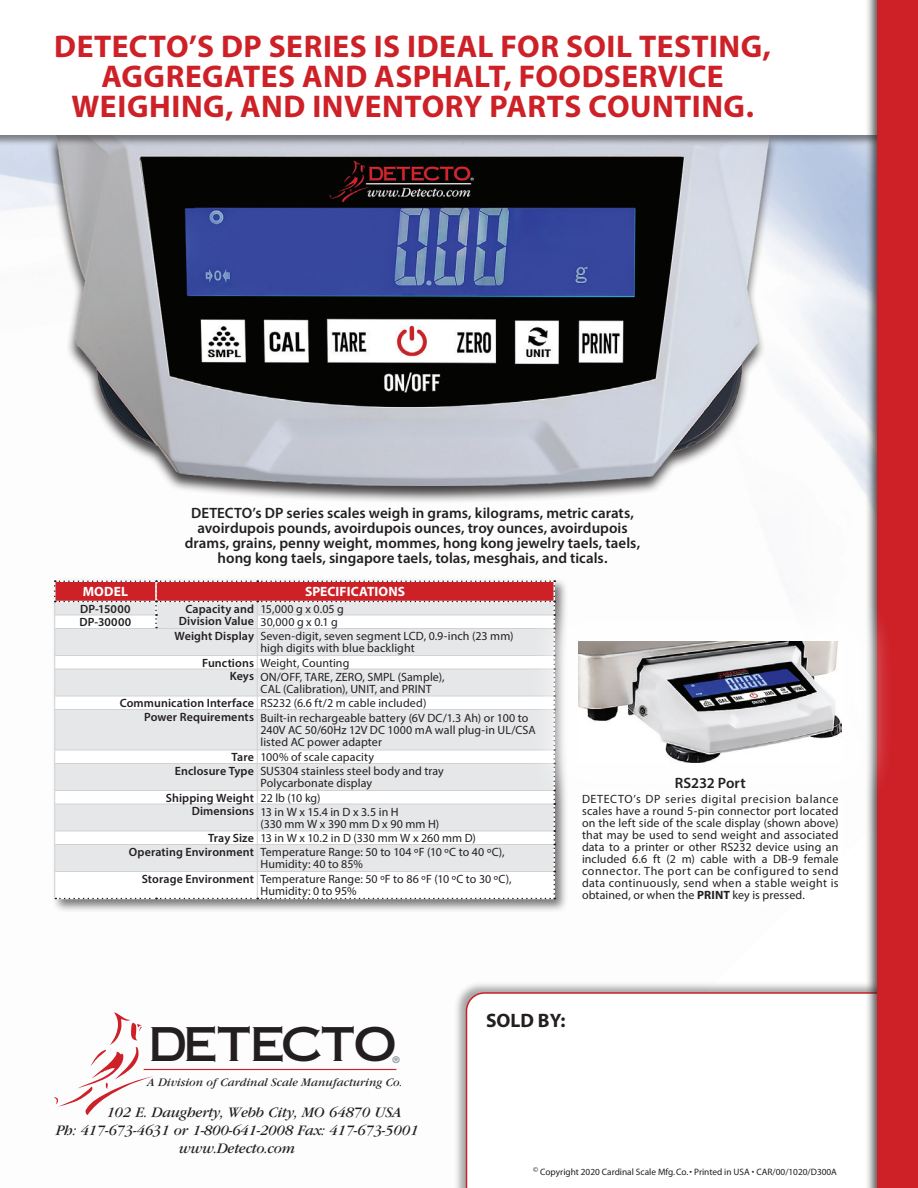
<style>
.page{position:relative;width:918px;height:1188px;background:#fff}
.page>*{position:absolute;margin:0;border:0;box-sizing:border-box;transform-origin:0 0}
.t1{font:46.65px "Copperplate Thirty One AB";letter-spacing:-.055em;color:#231f20;scale:.9 1}
.t2{font:700 31.5px/30px "Myriad Pro";letter-spacing:.015em;color:#cd2027;text-align:center}
.t3{font:700 19.5px "Myriad";color:#231f20}
.t4{font:italic 15.15px "Garamond";letter-spacing:-.015em;color:#231f20}
.t5{font:600 15px/15px "Myriad Pro";color:#231f20;text-align:center}
.t6{font:700 13.5px "Myriad Pro";letter-spacing:.01em;color:#fff}
.t7{font:italic 12.15px "Garamond";color:#231f20}
.t8{font:12px/12px "Myriad Pro";letter-spacing:.005em;color:#231f20}
.t9{font:600 12px/12px "Myriad Pro";letter-spacing:.01em;color:#231f20;text-align:center}
.t10{font:9.3px "Myriad";color:#231f20}
.t11{font:9px "Helvetica";color:#5f6d70}
.s1{font-weight:600}
.s2{font-weight:700}
</style>
<div class="page">
<div style="left:46px;top:134px;width:732px;height:370px;background:#231f20;opacity:.85"></div>
<img style="left:54px;top:147px;width:717px;height:339px">
<div style="left:454px;top:981px;width:459px;height:207px;background:#231f20;opacity:.4"></div>
<svg style="left:465px;top:992px;width:400px;height:196px"></svg>
<div style="left:0;top:0;width:918px;height:147px;background:#231f20;opacity:.5"></div>
<div style="left:0;top:0;width:918px;height:135px;background:#fff"></div>
<div style="left:865px;top:0;width:53px;height:1188px;background:#231f20;opacity:.75"></div>
<div style="left:878px;top:0;width:40px;height:1188px;background:#cd2027"></div>
<hr style="left:144px;top:1069px;width:252px;height:1px;background:#cd2027">
<svg style="left:54px;top:1012px;width:100px;height:103px"></svg>
<div style="left:51px;top:578px;width:517px;height:335px;background:#231f20;opacity:.6"></div>
<svg style="left:54px;top:580px;width:501px;height:319px"></svg>
<div style="left:527px;top:590px;width:367px;height:225px;background:#fff;opacity:.94"></div>
<img style="left:579px;top:641px;width:263px;height:122px">
<div style="left:570px;top:782px;width:281px;height:133px;background:#fff"></div>
<h2 class="t2" style="left:54px;top:31px;width:718px">DETECTO’S DP SERIES IS IDEAL FOR SOIL TESTING,<br>AGGREGATES AND ASPHALT, FOODSERVICE<br>WEIGHING, AND INVENTORY PARTS COUNTING.</h2>
<p class="t5" style="left:185px;top:505px;width:457px">DETECTO’s DP series scales weigh in grams, kilograms, metric carats, avoirdupois pounds, avoirdupois ounces, troy ounces, avoirdupois drams, grains, penny weight, mommes, hong kong jewelry taels, taels, hong kong taels, singapore taels, tolas, mesghais, and ticals.</p>
<p class="t6" style="left:83px;top:583px;width:47px">MODEL</p>
<p class="t6" style="left:305px;top:583px;width:102px">SPECIFICATIONS</p>
<p class="t9" style="left:80px;top:602px;width:52px">DP-15000</p>
<p class="t9" style="left:179px;top:602px;width:77px">Capacity and<br>Division Value</p>
<p class="t8" style="left:260px;top:603px;width:85px">15,000 g x 0.05 g</p>
<p class="t9" style="left:80px;top:616px;width:53px">DP-30000</p>
<p class="t8" style="left:175px;top:615px;width:341px;line-height:14.2px;text-indent:86px">30,000 g x 0.1 g<br><span class="s1">Weight Display</span> Seven-digit, seven segment LCD, 0.9-inch (23 mm)</p>
<p class="t8" style="left:202px;top:641px;width:214px;line-height:14.2px;text-indent:58px">high digits with blue backlight<br><span class="s1">Functions</span> Weight, Counting</p>
<p class="t8" style="left:260px;top:671px;width:186px;text-indent:-31px"><span class="s1">Keys</span> ON/OFF, TARE, ZERO, SMPL (Sample),<br>CAL (Calibration), UNIT, and PRINT</p>
<p class="t8" style="left:144px;top:696px;width:386px;line-height:15px;text-indent:-24px"><span class="s1">Communication Interface</span> RS232 (6.6 ft/2 m cable included)<br><span class="s1">Power Requirements</span> Built-in rechargeable battery (6V DC/1.3 Ah) or 100 to</p>
<p class="t8" style="left:260px;top:724px;width:277px">240V AC 50/60Hz 12V DC 1000 mA wall plug-in UL/CSA listed AC power adapter</p>
<p class="t8" style="left:175px;top:750px;width:271px;line-height:14.2px;text-indent:57px"><span class="s1">Tare</span> 100% of scale capacity<br><span class="s1">Enclosure Type</span> SUS304 stainless steel body and tray</p>
<p class="t8" style="left:166px;top:776px;width:208px;line-height:14.1px;text-indent:95px">Polycarbonate display<br><span class="s1">Shipping Weight</span> 22 lb (10 kg)</p>
<p class="t8" style="left:260px;top:806px;width:180px;text-indent:-69px"><span class="s1">Dimensions</span> 13 in W x 15.4 in D x 3.5 in H<br>(330 mm W x 390 mm D x 90 mm H)</p>
<p class="t8" style="left:129px;top:831px;width:377px;line-height:14.2px;text-indent:79px"><span class="s1">Tray Size</span> 13 in W x 10.2 in D (330 mm W x 260 mm D)<br><span class="s1">Operating Environment</span> Temperature Range: 50 to 104 ºF (10 ºC to 40 ºC),</p>
<p class="t8" style="left:142px;top:857px;width:371px;line-height:15px;text-indent:119px">Humidity: 40 to 85%<br><span class="s1">Storage Environment</span> Temperature Range: 50 ºF to 86 ºF (10 ºC to 30 ºC),</p>
<p class="t8" style="left:260px;top:885px;width:98px">Humidity: 0 to 95%</p>
<p class="t5" style="left:675px;top:775px;width:72px">RS232 Port</p>
<p class="t8" style="left:582px;top:793px;width:258px;text-align:justify">DETECTO’s DP series digital precision balance scales have a round 5-pin connector port located on the left side of the scale display (shown above) that may be used to send weight and associated data to a printer or other RS232 device using an included 6.6 ft (2 m) cable with a DB-9 female connector. The port can be configured to send data continuously, send when a stable weight is obtained, or when the <span class="s2">PRINT</span> key is pressed.</p>
<h1 class="t1" style="left:148px;top:1016px;width:278px">DETECTO</h1>
<p class="t7" style="left:147px;top:1076px;width:257px">A Division of Cardinal Scale Manufacturing Co.</p>
<p class="t4" style="left:106px;top:1104px;width:297px">102 E. Daugherty, Webb City, MO 64870 USA</p>
<p class="t4" style="left:56px;top:1123px;width:364px">Ph: 417-673-4631 or 1-800-641-2008 Fax: 417-673-5001</p>
<p class="t4" style="left:179px;top:1141px;width:118px">www.Detecto.com</p>
<p class="t11" style="left:393px;top:1054px;width:8px">®</p>
<h3 class="t3" style="left:486px;top:1011px;width:81px">SOLD BY:</h3>
<p class="t10" style="left:533px;top:1167px;width:305px"><sup>©</sup> Copyright 2020 Cardinal Scale Mfg. Co. • Printed in USA • CAR/00/1020/D300A</p>
</div>
